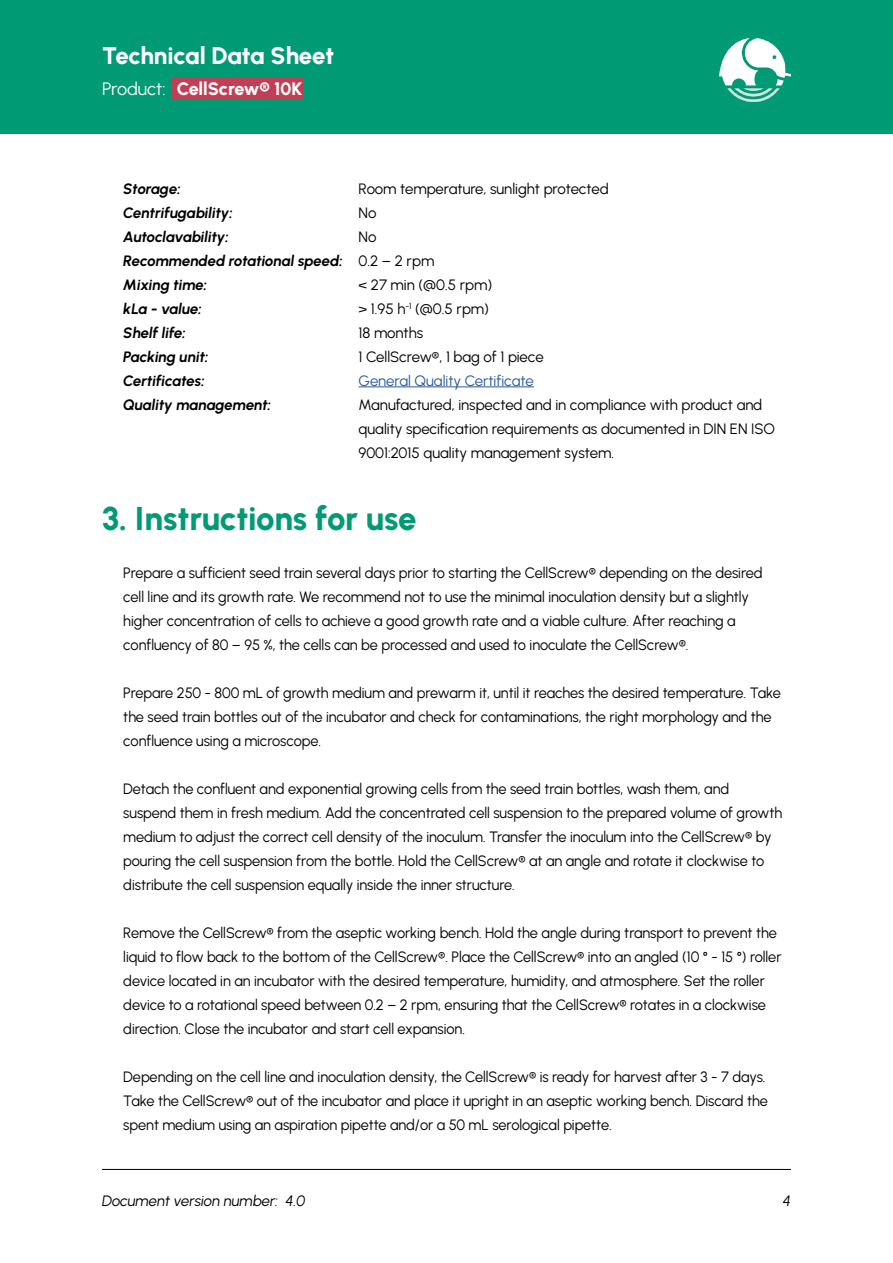
<style>
.page{position:relative;width:893px;height:1263px;background:#fff}
.page>*{position:absolute;margin:0;border:0;box-sizing:border-box;transform-origin:0 0}
.t1{font:800 33px "Urbanist";letter-spacing:-.01em;color:#009b74}
.t2{font:800 24px "Urbanist";letter-spacing:-.01em;color:#fff}
.t3{font:800 18px "Urbanist";letter-spacing:-.01em;color:#fff}
.t4{font:15px/24px "Urbanist";letter-spacing:-.005em;color:#000}
.t5{font:italic 15px/24px "Urbanist";letter-spacing:-.01em;color:#000}
.t6{font:15px "Urbanist";letter-spacing:-.005em;color:#275b9b}
.s1{font-weight:400}
.s2{font-style:normal}
</style>
<div class="page">
<hr style="left:102px;top:1169px;width:689px;height:1px;background:#000">
<div style="left:0;top:0;width:893px;height:134px;background:#009b74"></div>
<img style="left:719px;top:39px;width:72px;height:63px">
<hr style="left:359px;top:387px;width:175px;height:1px;background:#275b9b">
<div style="left:173px;top:78px;width:131px;height:21px;background:#c23e54"></div>
<h2 class="t2" style="left:102px;top:40px;width:233px">Technical Data Sheet</h2>
<p class="t3" style="left:102px;top:77px;width:202px"><span class="s1">Product:</span> CellScrew® 10K</p>
<p class="t5" style="left:123px;top:176px;width:59px">Storage:</p>
<p class="t4" style="left:359px;top:176px;width:252px">Room temperature, sunlight protected</p>
<p class="t5" style="left:123px;top:200px;width:111px">Centrifugability:</p>
<p class="t4" style="left:359px;top:200px;width:19px">No</p>
<p class="t5" style="left:123px;top:224px;width:107px">Autoclavability:</p>
<p class="t5" style="left:123px;top:224px;width:313px;text-indent:235px"><span class="s2">No<br></span>Recommended rotational speed: <span class="s2">0.2 – 2 rpm<br></span>Mixing time:</p>
<p class="t4" style="left:359px;top:272px;width:135px">&lt; 27 min (@0.5 rpm)</p>
<p class="t5" style="left:123px;top:296px;width:80px">kLa - value:</p>
<p class="t4" style="left:359px;top:296px;width:132px">&gt; 1.95 h<sup>-1</sup> (@0.5 rpm)</p>
<p class="t5" style="left:123px;top:320px;width:64px">Shelf life:</p>
<p class="t4" style="left:359px;top:320px;width:66px">18 months</p>
<p class="t5" style="left:123px;top:344px;width:87px">Packing unit:</p>
<p class="t4" style="left:359px;top:344px;width:187px">1 CellScrew®, 1 bag of 1 piece</p>
<p class="t5" style="left:123px;top:368px;width:83px">Certificates:</p>
<p class="t6" style="left:359px;top:371px;width:177px">General Quality Certificate</p>
<p class="t5" style="left:123px;top:392px;width:150px">Quality management:</p>
<p class="t4" style="left:359px;top:392px;width:418px">Manufactured, inspected and in compliance with product and quality specification requirements as documented in DIN EN ISO<br>9001:2015 quality management system.</p>
<h1 class="t1" style="left:102px;top:497px;width:316px">3. Instructions for use</h1>
<p class="t4" style="left:123px;top:560px;width:641px">Prepare a sufficient seed train several days prior to starting the CellScrew® depending on the desired cell line and its growth rate. We recommend not to use the minimal inoculation density but a slightly higher concentration of cells to achieve a good growth rate and a viable culture. After reaching a confluency of 80 – 95 %, the cells can be processed and used to inoculate the CellScrew®.</p>
<p class="t4" style="left:123px;top:680px;width:659px">Prepare 250 - 800 mL of growth medium and prewarm it, until it reaches the desired temperature. Take the seed train bottles out of the incubator and check for contaminations, the right morphology and the confluence using a microscope.</p>
<p class="t4" style="left:123px;top:776px;width:660px">Detach the confluent and exponential growing cells from the seed train bottles, wash them, and suspend them in fresh medium. Add the concentrated cell suspension to the prepared volume of growth medium to adjust the correct cell density of the inoculum. Transfer the inoculum into the CellScrew® by pouring the cell suspension from the bottle. Hold the CellScrew® at an angle and rotate it clockwise to distribute the cell suspension equally inside the inner structure.</p>
<p class="t4" style="left:123px;top:920px;width:660px">Remove the CellScrew® from the aseptic working bench. Hold the angle during transport to prevent the liquid to flow back to the bottom of the CellScrew®. Place the CellScrew® into an angled (10 ° - 15 °) roller device located in an incubator with the desired temperature, humidity, and atmosphere. Set the roller device to a rotational speed between 0.2 – 2 rpm, ensuring that the CellScrew® rotates in a clockwise direction. Close the incubator and start cell expansion.</p>
<p class="t4" style="left:123px;top:1064px;width:646px">Depending on the cell line and inoculation density, the CellScrew® is ready for harvest after 3 - 7 days.<br>Take the CellScrew® out of the incubator and place it upright in an aseptic working bench. Discard the spent medium using an aspiration pipette and/or a 50 mL serological pipette.</p>
<p class="t5" style="left:102px;top:1188px;width:205px">Document version number: 4.0</p>
<p class="t5" style="left:783px;top:1188px;width:10px">4</p>
</div>
